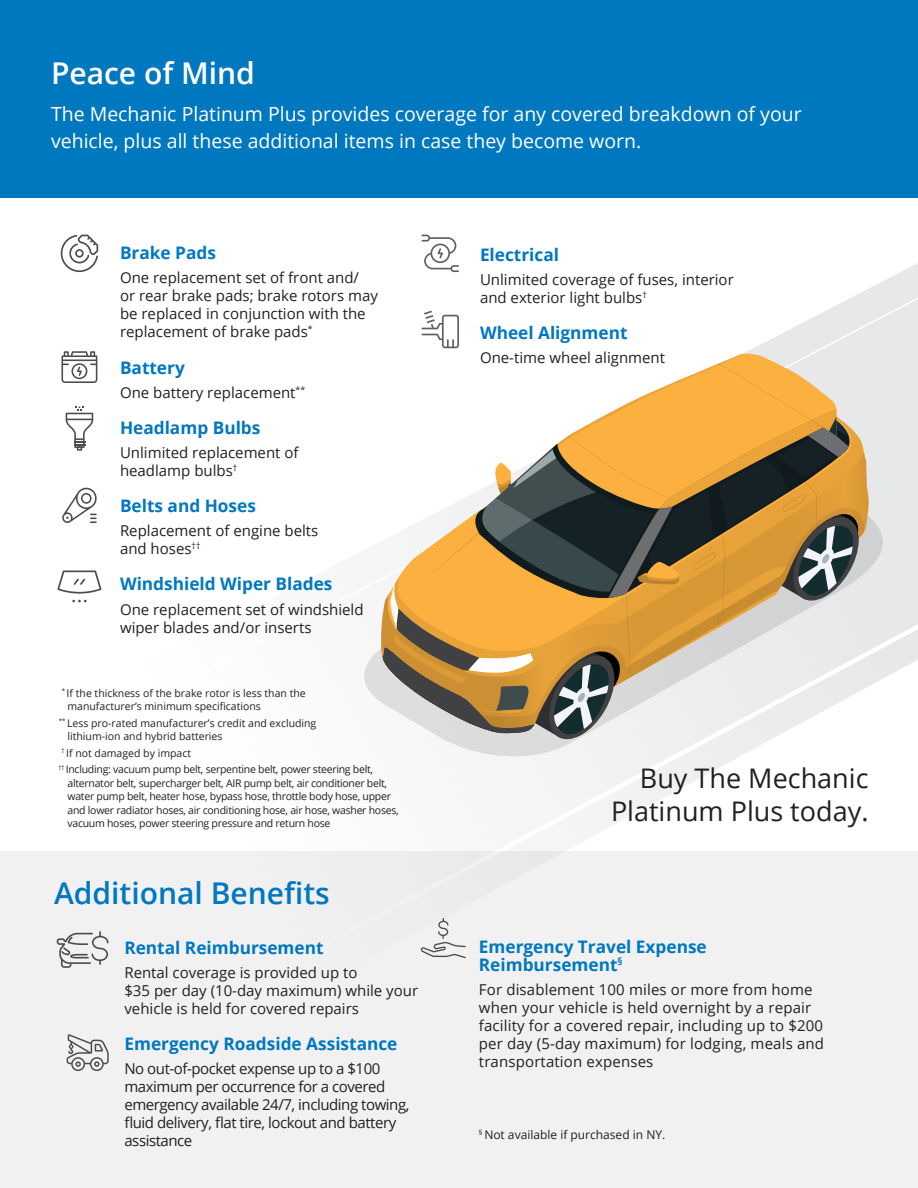
<style>
.page{position:relative;width:918px;height:1188px;background:#fff}
.page>*{position:absolute;margin:0;border:0;box-sizing:border-box;transform-origin:0 0}
.Body_Text{font:600 30px "Open Sans";color:#0078c0}
.Body_Text-2{font:600 30px "Open Sans";color:#fff}
.Body_Text-3{font:27px/33px "Open Sans";color:#231f20;text-align:right}
.Body_Text-4{font:19.5px/27px "Open Sans";color:#fff}
.t1{font:700 17.25px/18px "Open Sans";color:#0077c1}
.t2{font:15px/18.1px "Open Sans";color:#231f20}
.t3{font:15px/18px "Open Sans";letter-spacing:-.03em;color:#231f20}
.t4{font:12px "Open Sans";color:#231f20}
.t5{font:10.5px/13.5px "Open Sans";letter-spacing:-.025em;color:#231f20}
.t6{font:10.5px/13.5px "Open Sans";color:#231f20}
</style>
<div class="page">
<svg style="left:60px;top:241px;width:858px;height:315px"></svg>
<svg style="left:73px;top:556px;width:845px;height:295px"></svg>
<svg style="left:364px;top:441px;width:519px;height:315px"></svg>
<svg style="left:381px;top:354px;width:488px;height:391px"></svg>
<div style="left:0;top:851px;width:918px;height:337px;background:#f1f1f2"></div>
<div style="left:0;top:0;width:918px;height:198px;background:#0078c0"></div>
<svg style="left:66px;top:406px;width:27px;height:45px"></svg>
<svg style="left:62px;top:488px;width:36px;height:35px"></svg>
<svg style="left:72px;top:600px;width:15px;height:2px"></svg>
<svg style="left:57px;top:570px;width:45px;height:24px"></svg>
<svg style="left:422px;top:235px;width:37px;height:37px"></svg>
<svg style="left:422px;top:311px;width:37px;height:37px"></svg>
<svg style="left:61px;top:235px;width:37px;height:37px"></svg>
<svg style="left:61px;top:351px;width:36px;height:32px"></svg>
<svg style="left:67px;top:1034px;width:42px;height:37px"></svg>
<svg style="left:57px;top:931px;width:52px;height:37px"></svg>
<svg style="left:421px;top:918px;width:45px;height:40px"></svg>
<p class="Body_Text-2" style="left:51px;top:52px;width:205px">Peace of Mind</p>
<p class="Body_Text-4" style="left:51px;top:100px;width:752px">The Mechanic Platinum Plus provides coverage for any covered breakdown of your vehicle, plus all these additional items in case they become worn.</p>
<p class="t1" style="left:120px;top:243px;width:97px">Brake Pads</p>
<p class="t2" style="left:120px;top:268px;width:259px">One replacement set of front and/ or rear brake pads; brake rotors may be replaced in conjunction with the replacement of brake pads<sup>*</sup></p>
<p class="t1" style="left:120px;top:358px;width:66px">Battery</p>
<p class="t2" style="left:120px;top:383px;width:187px">One battery replacement<sup>**</sup></p>
<p class="t1" style="left:120px;top:418px;width:142px">Headlamp Bulbs</p>
<p class="t2" style="left:120px;top:443px;width:180px">Unlimited replacement of headlamp bulbs<sup>†</sup></p>
<p class="t1" style="left:120px;top:496px;width:137px">Belts and Hoses</p>
<p class="t2" style="left:120px;top:521px;width:200px">Replacement of engine belts and hoses<sup>††</sup></p>
<p class="t1" style="left:120px;top:575px;width:214px">Windshield Wiper Blades</p>
<p class="t2" style="left:120px;top:600px;width:245px">One replacement set of windshield wiper blades and/or inserts</p>
<p class="t6" style="left:68px;top:686px;width:240px;text-indent:-6px"><sup>*</sup> If the thickness of the brake rotor is less than the manufacturer’s minimum specifications</p>
<p class="t6" style="left:68px;top:716px;width:250px;text-indent:-9px"><sup>**</sup> Less pro-rated manufacturer’s credit and excluding lithium-ion and hybrid batteries</p>
<p class="t6" style="left:62px;top:746px;width:131px"><sup>†</sup> If not damaged by impact</p>
<p class="t5" style="left:68px;top:762px;width:333px;text-indent:-9px"><sup>††</sup> Including: vacuum pump belt, serpentine belt, power steering belt, alternator belt, supercharger belt, AIR pump belt, air conditioner belt, water pump belt, heater hose, bypass hose, throttle body hose, upper and lower radiator hoses, air conditioning hose, air hose, washer hoses, vacuum hoses, power steering pressure and return hose</p>
<p class="Body_Text" style="left:54px;top:873px;width:277px">Additional Benefits</p>
<p class="t1" style="left:124px;top:938px;width:201px">Rental Reimbursement</p>
<p class="t2" style="left:124px;top:963px;width:235px">Rental coverage is provided up to</p>
<p class="t2" style="left:124px;top:981px;width:295px">$35 per day (10-day maximum) while your vehicle is held for covered repairs</p>
<p class="t1" style="left:124px;top:1034px;width:275px">Emergency Roadside Assistance</p>
<p class="t3" style="left:124px;top:1059px;width:287px">No out-of-pocket expense up to a $100 maximum per occurrence for a covered emergency available 24/7, including towing, fluid delivery, flat tire, lockout and battery assistance</p>
<p class="t1" style="left:480px;top:245px;width:81px">Electrical</p>
<p class="t2" style="left:480px;top:270px;width:255px">Unlimited coverage of fuses, interior and exterior light bulbs<sup>†</sup></p>
<p class="t1" style="left:480px;top:323px;width:149px">Wheel Alignment</p>
<p class="t2" style="left:480px;top:348px;width:187px">One-time wheel alignment</p>
<p class="Body_Text-3" style="left:611px;top:761px;width:259px">Buy The Mechanic<br>Platinum Plus today.</p>
<p class="t1" style="left:479px;top:937px;width:229px">Emergency Travel Expense<br>Reimbursement<sup>§</sup></p>
<p class="t2" style="left:479px;top:980px;width:347px">For disablement 100 miles or more from home when your vehicle is held overnight by a repair facility for a covered repair, including up to $200 per day (5-day maximum) for lodging, meals and transportation expenses</p>
<p class="t4" style="left:479px;top:1127px;width:188px"><sup>§</sup> Not available if purchased in NY.</p>
</div>
